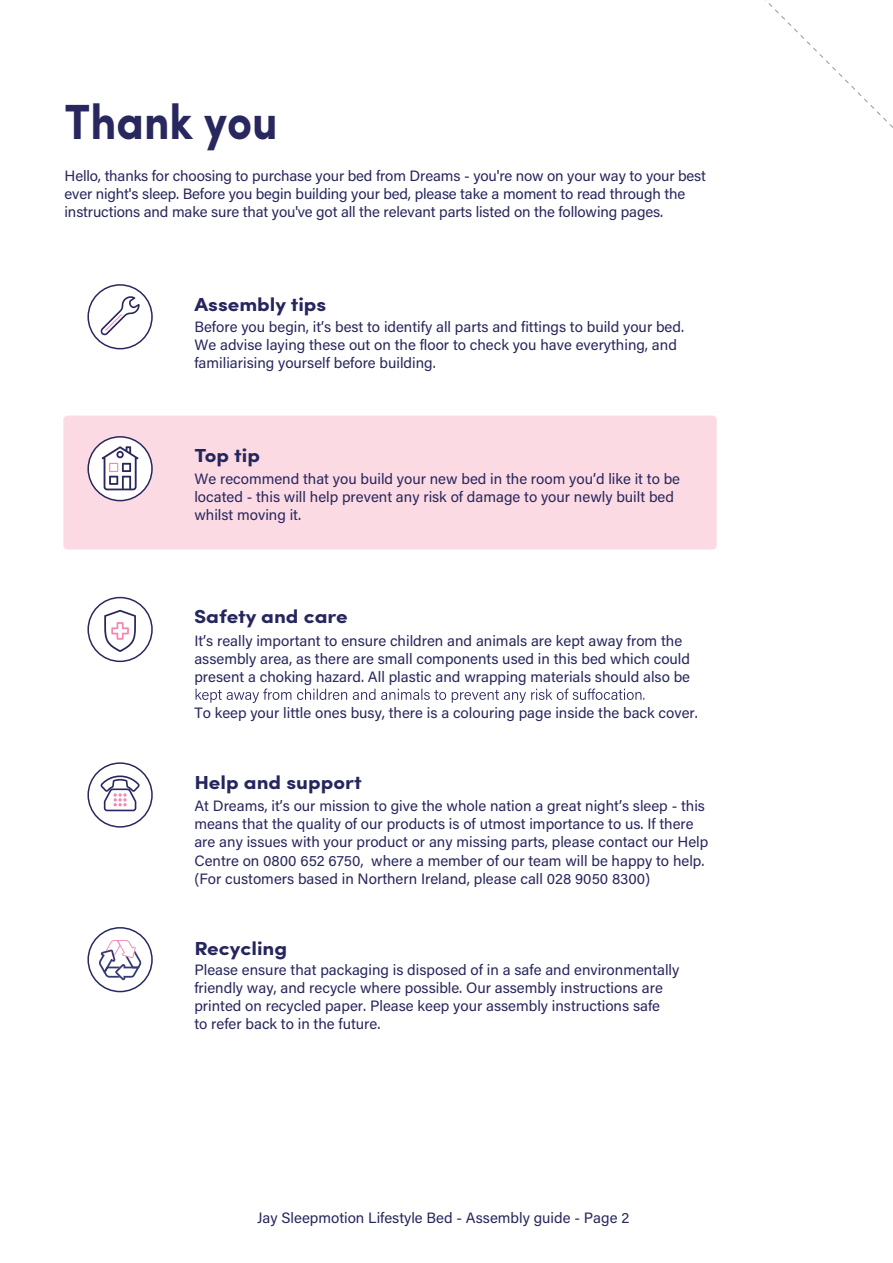
<style>
.page{position:relative;width:893px;height:1263px;background:#fff}
.page>*{position:absolute;margin:0;border:0;box-sizing:border-box;transform-origin:0 0}
.t1{font:700 49.5px "Sofia Pro";color:#28275e;scale:.91 1}
.t2{font:700 18.9px "Sofia Pro";color:#26265f;scale:1.11 1}
.t3{font:15px/18px "Acumin Pro";color:#28275e}
</style>
<div class="page">
<svg style="left:765px;top:0;width:128px;height:128px"></svg>
<svg style="left:196px;top:688px;width:448px;height:15px"></svg>
<svg style="left:101px;top:296px;width:39px;height:39px"></svg>
<div style="left:87px;top:284px;width:66px;height:65px;border:2px solid #28275e;border-radius:50%"></div>
<svg style="left:99px;top:940px;width:42px;height:40px"></svg>
<div style="left:87px;top:927px;width:66px;height:65px;border:2px solid #28275e;border-radius:50%"></div>
<div style="left:63px;top:416px;width:654px;height:133px;background:#fbdae4;border-radius:4px"></div>
<div style="left:88px;top:437px;width:64px;height:64px;background:#fff;border-radius:50%"></div>
<svg style="left:102px;top:446px;width:36px;height:44px"></svg>
<div style="left:87px;top:436px;width:66px;height:65px;border:2px solid #28275e;border-radius:50%"></div>
<svg style="left:101px;top:775px;width:39px;height:36px"></svg>
<div style="left:87px;top:762px;width:66px;height:66px;border:2px solid #28275e;border-radius:50%"></div>
<svg style="left:104px;top:610px;width:32px;height:42px"></svg>
<div style="left:87px;top:597px;width:66px;height:65px;border:2px solid #28275e;border-radius:50%"></div>
<h1 class="t1" style="left:65px;top:83px;width:236px">Thank you</h1>
<p class="t3" style="left:65px;top:166px;width:643px">Hello, thanks for choosing to purchase your bed from Dreams - you're now on your way to your best ever night's sleep. Before you begin building your bed, please take a moment to read through the instructions and make sure that you've got all the relevant parts listed on the following pages.</p>
<p class="t2" style="left:194px;top:289px;width:120px">Assembly tips</p>
<p class="t3" style="left:194px;top:317px;width:491px">Before you begin, it’s best to identify all parts and fittings to build your bed.<br>We advise laying these out on the floor to check you have everything, and familiarising yourself before building.</p>
<p class="t2" style="left:194px;top:441px;width:61px">Top tip</p>
<p class="t3" style="left:194px;top:469px;width:487px">We recommend that you build your new bed in the room you’d like it to be located - this will help prevent any risk of damage to your newly built bed whilst moving it.</p>
<p class="t2" style="left:194px;top:602px;width:140px">Safety and care</p>
<p class="t3" style="left:194px;top:631px;width:497px">It’s really important to ensure children and animals are kept away from the assembly area, as there are small components used in this bed which could present a choking hazard. All plastic and wrapping materials should also be</p>
<p class="t3" style="left:194px;top:703px;width:505px">To keep your little ones busy, there is a colouring page inside the back cover.</p>
<p class="t2" style="left:194px;top:768px;width:152px">Help and support</p>
<p class="t3" style="left:194px;top:797px;width:515px">At Dreams, it’s our mission to give the whole nation a great night’s sleep - this means that the quality of our products is of utmost importance to us. If there are any issues with your product or any missing parts, please contact our Help Centre on 0800 652 6750, where a member of our team will be happy to help. (For customers based in Northern Ireland, please call 028 9050 8300)</p>
<p class="t2" style="left:194px;top:933px;width:85px">Recycling</p>
<p class="t3" style="left:194px;top:960px;width:486px">Please ensure that packaging is disposed of in a safe and environmentally friendly way, and recycle where possible. Our assembly instructions are printed on recycled paper. Please keep your assembly instructions safe<br>to refer back to in the future.</p>
<p class="t3" style="left:257px;top:1208px;width:374px">Jay Sleepmotion Lifestyle Bed - Assembly guide - Page 2</p>
</div>
